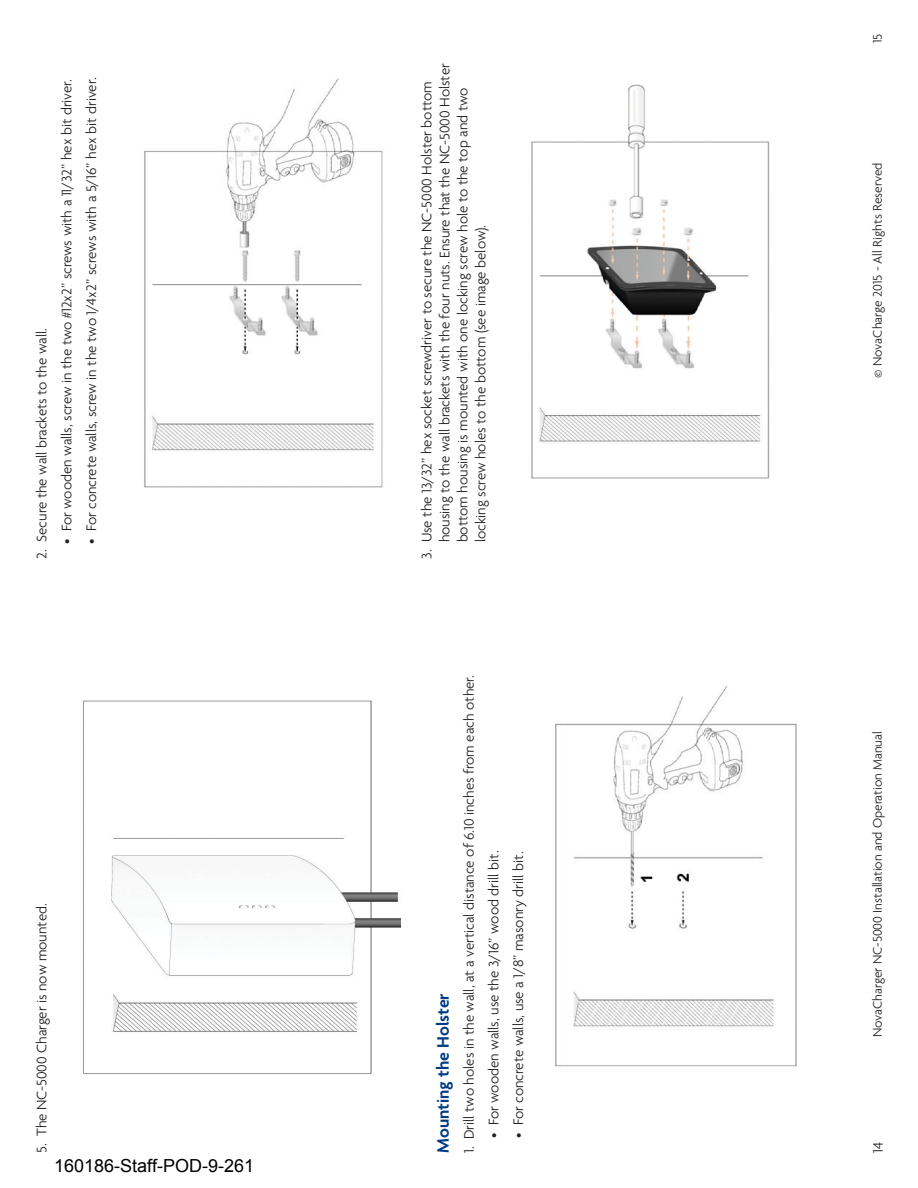
<style>
.page{position:relative;width:918px;height:1188px;background:#fff}
.page>*{position:absolute;margin:0;border:0;box-sizing:border-box;transform-origin:0 0}
.t1{font:18px "Arial";color:#000}
.t2{font:600 18px "Agenda";color:#013b82}
.t3{font:300 15px/18px "Agenda";color:#231f20}
.t4{font:300 13.5px "Agenda";color:#231f20}
</style>
<div class="page">
<img style="left:83px;top:700px;width:317px;height:374px">
<img style="left:555px;top:685px;width:242px;height:382px">
<img style="left:531px;top:84px;width:239px;height:395px">
<img style="left:144px;top:78px;width:239px;height:410px">
<p class="t3" style="left:34px;top:559px;width:232px;rotate:-90deg">2. Secure the wall brackets to the wall.</p>
<p class="t3" style="left:59px;top:544px;width:467px;rotate:-90deg">• For wooden walls, screw in the two #12x2” screws with a 11/32” hex bit driver.</p>
<p class="t3" style="left:84px;top:544px;width:468px;rotate:-90deg">• For concrete walls, screw in the two 1/4x2” screws with a 5/16” hex bit driver.</p>
<p class="t3" style="left:34px;top:1153px;width:251px;rotate:-90deg">5. The NC-5000 Charger is now mounted.</p>
<p class="t1" style="left:54px;top:1154px;width:202px">160186-Staff-POD-9-261</p>
<p class="t3" style="left:419px;top:542px;width:481px;text-indent:-16px;rotate:-90deg">3. Use the 13/32” hex socket screwdriver to secure the NC-5000 Holster bottom housing to the wall brackets with the four nuts. Ensure that the NC-5000 Holster bottom housing is mounted with one locking screw hole to the top and two locking screw holes to the bottom (see image below).</p>
<p class="t2" style="left:436px;top:1153px;width:161px;rotate:-90deg">Mounting the Holster</p>
<p class="t3" style="left:461px;top:1153px;width:480px;rotate:-90deg">1. Drill two holes in the wall, at a vertical distance of 6.10 inches from each other.</p>
<p class="t3" style="left:486px;top:1138px;width:289px;rotate:-90deg">• For wooden walls, use the 3/16” wood drill bit.</p>
<p class="t3" style="left:511px;top:1138px;width:288px;rotate:-90deg">• For concrete walls, use a 1/8” masonry drill bit.</p>
<p class="t4" style="left:872px;top:43px;width:11px;rotate:-90deg">15</p>
<p class="t4" style="left:872px;top:378px;width:217px;rotate:-90deg">© NovaCharge 2015 - All Rights Reserved</p>
<p class="t4" style="left:872px;top:1037px;width:308px;rotate:-90deg">NovaCharger NC-5000 Installation and Operation Manual</p>
<p class="t3" style="left:870px;top:1153px;width:12px;rotate:-90deg">14</p>
</div>
